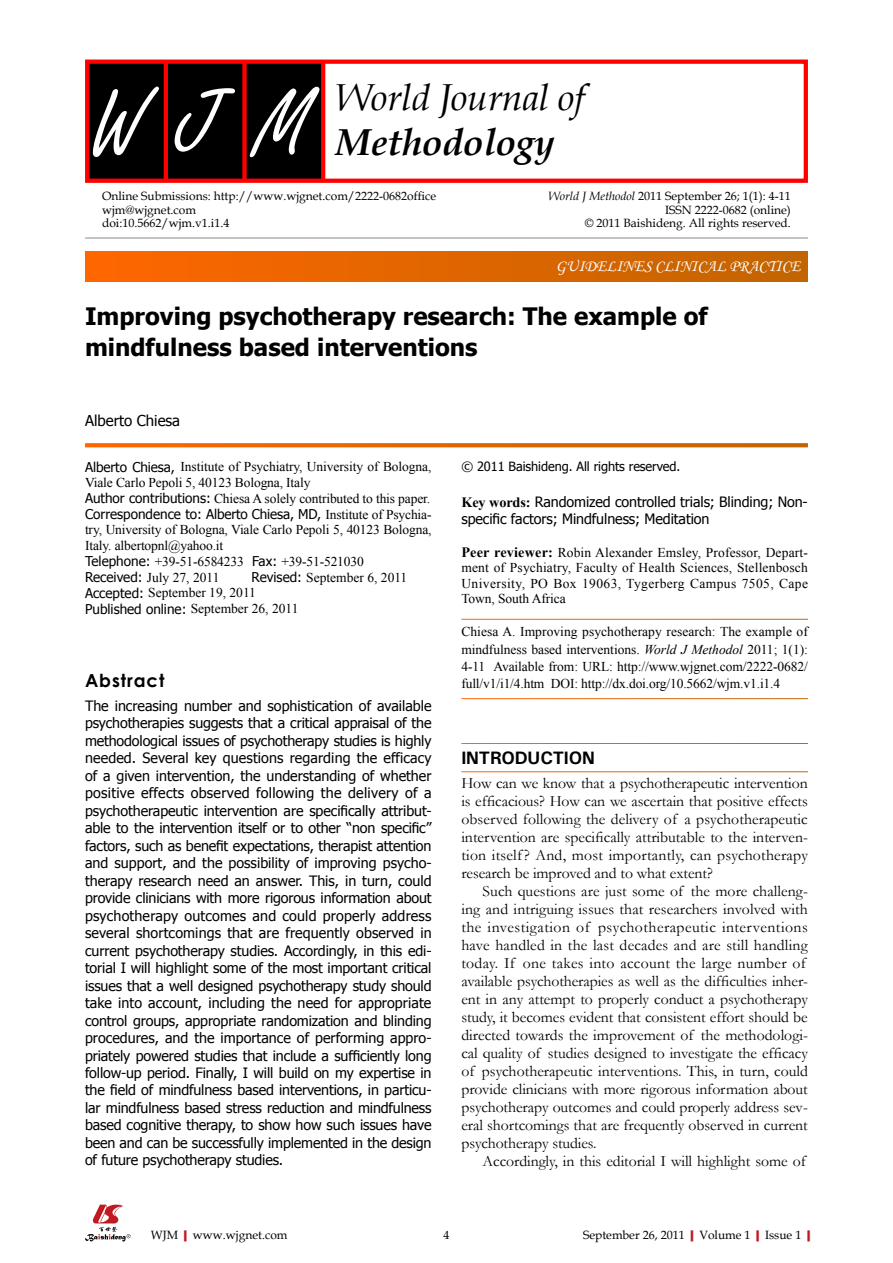
<style>
.page{position:relative;width:893px;height:1263px;background:#fff}
.page>*{position:absolute;margin:0;border:0;box-sizing:border-box;transform-origin:0 0}
.t1{font:97.5px "Freestyle Script";color:#fff}
.t2{font:italic 37.5px "Book Antiqua";letter-spacing:-.01em;color:#000}
.t3{font:italic 700 37.5px "Book Antiqua";letter-spacing:-.01em;color:#000}
.t4{font:700 24px/31.5px "Tahoma";color:#000}
.t5{font:700 18px "Univers";letter-spacing:-.01em;color:#000}
.t6{font:700 18px "Century Gothic";letter-spacing:.05em;color:#000}
.t7{font:16.5px "Monotype Corsiva";color:#fff}
.t8{font:15.75px/18px "Garamond";letter-spacing:-.005em;color:#000;text-align:justify}
.t9{font:15px "Tahoma";color:#000}
.t10{font:14.25px/17.5px "Tahoma";letter-spacing:-.005em;color:#000;text-align:justify}
.t11{font:13.5px/15.8px "Times New Roman";letter-spacing:-.01em;color:#000}
.t12{font:13.5px "Tahoma";color:#000}
.t13{font:12.75px "Tahoma";letter-spacing:-.005em;color:#000}
.t14{font:12px/13.5px "Book Antiqua";color:#000}
.s1{font-style:italic}
.s2{font-family:"Tahoma"}
.s3{font-family:"Times New Roman"}
.s4{font-family:"Times New Roman";font-weight:700}
.s5{font-weight:700;font-size:14.25px}
.s6{font-weight:700;color:#c01920}
</style>
<div class="page">
<div style="left:87px;top:61px;width:236px;height:121px;background:#000"></div>
<hr style="left:164px;top:61px;width:4px;height:121px;background:#f00">
<div style="left:242px;top:61px;width:5px;height:121px;background:#f00"></div>
<hr style="left:321px;top:61px;width:4px;height:121px;background:#f00">
<div style="left:85px;top:60px;width:723px;height:123px;border:4px solid #f00"></div>
<div style="left:85px;top:252px;width:723px;height:29px;background:linear-gradient(to right,#f60,#c16500)"></div>
<svg style="left:85px;top:443px;width:723px;height:4px;background:#e16a09"></svg>
<svg style="left:85px;top:1204px;width:46px;height:37px"></svg>
<hr style="left:85px;top:238px;width:723px;height:1px;background:#898989">
<h1 class="t1" style="left:91px;top:71px;width:221px">WJM</h1>
<h2 class="t2" style="left:336px;top:71px;width:250px">World Journal of</h2>
<h2 class="t3" style="left:336px;top:116px;width:221px">Methodology</h2>
<p class="t14" style="left:102px;top:189px;width:336px">Online Submissions: http://www.wjgnet.com/2222-0682office wjm@wjgnet.com<br>doi:10.5662/wjm.v1.i1.4</p>
<p class="t14" style="left:549px;top:189px;width:244px;text-align:right"><span class="s1">World J Methodol</span> 2011 September 26; 1(1): 4-11<br>ISSN 2222-0682 (online)<br>© 2011 Baishideng. All rights reserved.</p>
<p class="t7" style="left:556px;top:256px;width:246px">GUIDELINES CLINICAL PRACTICE</p>
<h3 class="t4" style="left:85px;top:298px;width:624px">Improving psychotherapy research: The example of mindfulness based interventions</h3>
<p class="t9" style="left:85px;top:410px;width:97px">Alberto Chiesa</p>
<p class="t11" style="left:85px;top:459px;width:348px"><span class="s2">Alberto Chiesa,</span> Institute of Psychiatry, University of Bologna,<br>Viale Carlo Pepoli 5, 40123 Bologna, Italy<br><span class="s2">Author contributions:</span> Chiesa A solely contributed to this paper.</p>
<p class="t12" style="left:85px;top:505px;width:348px">Correspondence to: Alberto Chiesa, MD, <span class="s3">Institute of Psychia-</span></p>
<p class="t11" style="left:85px;top:522px;width:348px">try, University of Bologna, Viale Carlo Pepoli 5, 40123 Bologna, Italy. albertopnl@yahoo.it<br><span class="s2">Telephone:</span> +39-51-6584233 <span class="s2">Fax:</span> +39-51-521030<br><span class="s2">Received:</span> July 27, 2011</p>
<p class="t11" style="left:85px;top:569px;width:324px;text-indent:167px"><span class="s2">Revised:</span> September 6, 2011<br><span class="s2">Accepted:</span> September 19, 2011</p>
<p class="t12" style="left:85px;top:600px;width:215px">Published online: <span class="s3">September 26, 2011</span></p>
<p class="t6" style="left:85px;top:667px;width:81px">Abstract</p>
<p class="t10" style="left:85px;top:696px;width:348px">The increasing number and sophistication of available psychotherapies suggests that a critical appraisal of the methodological issues of psychotherapy studies is highly needed. Several key questions regarding the efficacy of a given intervention, the understanding of whether positive effects observed following the delivery of a psychotherapeutic intervention are specifically attribut&shy;able to the intervention itself or to other “non specific” factors, such as benefit expectations, therapist attention and support, and the possibility of improving psycho&shy;therapy research need an answer. This, in turn, could provide clinicians with more rigorous information about psychotherapy outcomes and could properly address several shortcomings that are frequently observed in current psychotherapy studies. Accordingly, in this edi&shy;torial I will highlight some of the most important critical issues that a well designed psychotherapy study should take into account, including the need for appropriate control groups, appropriate randomization and blinding procedures, and the importance of performing appro&shy;priately powered studies that include a sufficiently long follow-up period. Finally, I will build on my expertise in the field of mindfulness based interventions, in particu&shy;lar mindfulness based stress reduction and mindfulness based cognitive therapy, to show how such issues have been and can be successfully implemented in the design of future psychotherapy studies.</p>
<p class="t13" style="left:461px;top:458px;width:221px">© 2011 Baishideng. All rights reserved.</p>
<p class="t10" style="left:461px;top:492px;width:348px"><span class="s4">Key words:</span> Randomized controlled trials; Blinding; Non&shy;specific factors; Mindfulness; Meditation</p>
<p class="t11" style="left:461px;top:544px;width:348px;text-align:justify"><span class="s5">Peer reviewer:</span> Robin Alexander Emsley, Professor, Depart&shy;ment of Psychiatry, Faculty of Health Sciences, Stellenbosch University, PO Box 19063, Tygerberg Campus 7505, Cape Town, South Africa</p>
<p class="t11" style="left:461px;top:623px;width:348px;line-height:17.2px;text-align:justify">Chiesa A. Improving psychotherapy research: The example of mindfulness based interventions. <span class="s1">World J Methodol</span> 2011; 1(1):<br>4-11 Available from: URL: http://www.wjgnet.com/2222-0682/ full/v1/i1/4.htm DOI: http://dx.doi.org/10.5662/wjm.v1.i1.4</p>
<p class="t5" style="left:461px;top:746px;width:135px">INTRODUCTION</p>
<p class="t8" style="left:461px;top:774px;width:348px">How can we know that a psychotherapeutic intervention is efficacious? How can we ascertain that positive effects observed following the delivery of a psychotherapeutic intervention are specifically attributable to the interven&shy;tion itself? And, most importantly, can psychotherapy research be improved and to what extent?</p>
<p class="t8" style="left:461px;top:882px;width:348px;text-align:left;text-indent:21px">Such questions are just some of the more challeng&shy;ing and intriguing issues that researchers involved with the investigation of psychotherapeutic interventions have handled in the last decades and are still handling today. If one takes into account the large number of available psychotherapies as well as the difficulties inher&shy;ent in any attempt to properly conduct a psychotherapy study, it becomes evident that consistent effort should be directed towards the improvement of the methodologi&shy;cal quality of studies designed to investigate the efficacy of psychotherapeutic interventions. This, in turn, could provide clinicians with more rigorous information about psychotherapy outcomes and could properly address sev&shy;eral shortcomings that are frequently observed in current psychotherapy studies.</p>
<p class="t8" style="left:483px;top:1152px;width:325px">Accordingly, in this editorial I will highlight some of</p>
<p class="t14" style="left:151px;top:1227px;width:138px">WJM<span class="s6">|</span>www.wjgnet.com</p>
<p class="t14" style="left:443px;top:1227px;width:7px">4</p>
<p class="t14" style="left:583px;top:1227px;width:234px">September 26, 2011<span class="s6">|</span>Volume 1<span class="s6">|</span>Issue 1<span class="s6">|</span></p>
</div>
